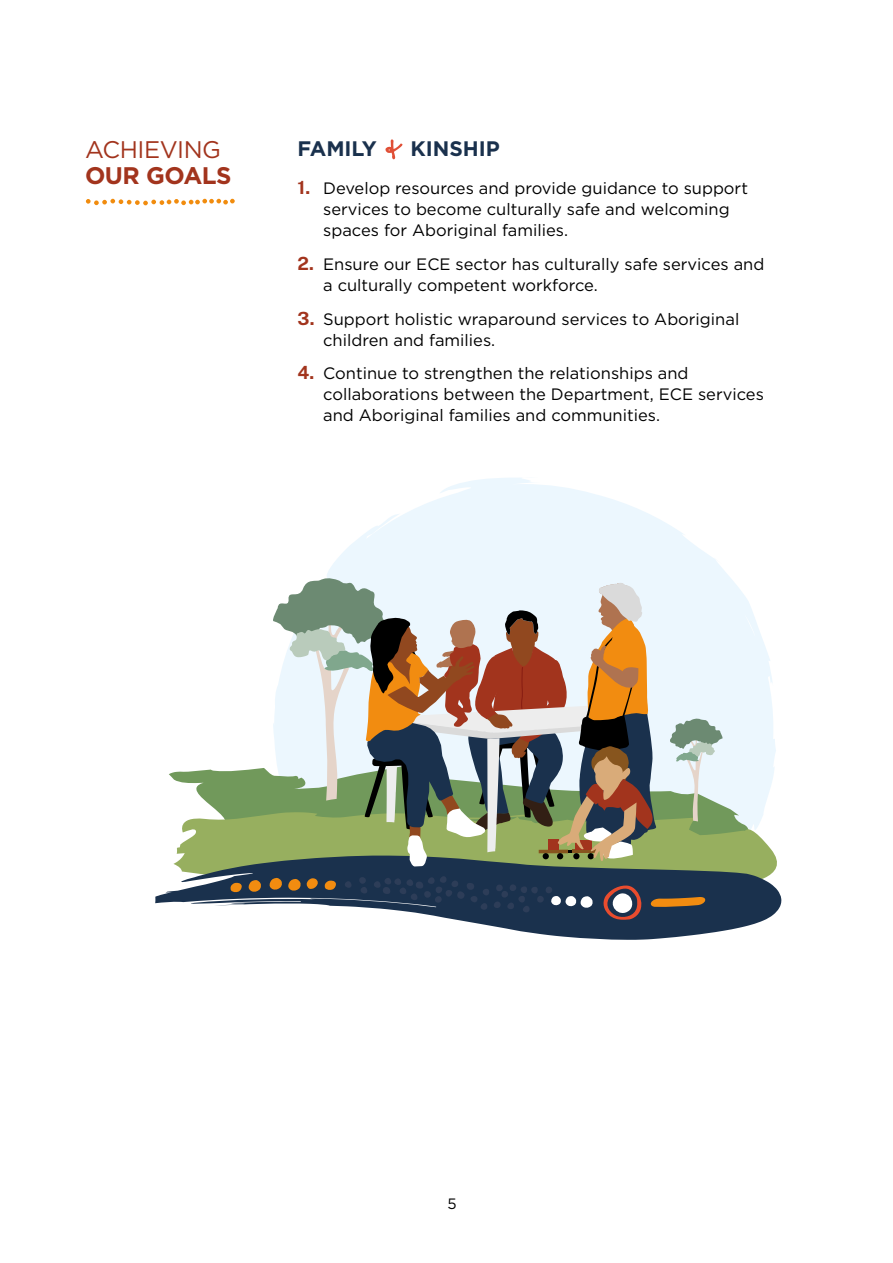
<style>
.page{position:relative;width:893px;height:1263px;background:#fff}
.page>*{position:absolute;margin:0;border:0;box-sizing:border-box;transform-origin:0 0}
.All_caps_Subs_H2{font:24px/25.5px "Gotham";letter-spacing:-.02em;color:#a2341d}
.t1{font:700 21px "Gotham";color:#1a314d}
.Numbered_Gotham{font:16.5px/21px "Gotham";color:#000}
.t2{font:15px "Gotham";color:#000}
.s1{font-weight:700}
.s2{color:#fff}
.s3{font-family:"Public Sans";font-weight:700;font-size:18.15px;color:#a2341d}
</style>
<div class="page">
<svg style="left:327px;top:478px;width:449px;height:334px;fill:#ecf7fe"></svg>
<svg style="left:714px;top:558px;width:8px;height:6px"></svg>
<svg style="left:169px;top:766px;width:582px;height:46px;fill:#71995b"></svg>
<svg style="left:176px;top:812px;width:606px;height:91px;fill:#97af5f"></svg>
<svg style="left:155px;top:855px;width:626px;height:85px"></svg>
<svg style="left:344px;top:881px;width:8px;height:7px"></svg>
<svg style="left:359px;top:876px;width:234px;height:36px;background:#283d58"></svg>
<svg style="left:269px;top:878px;width:13px;height:12px"></svg>
<svg style="left:248px;top:880px;width:13px;height:12px"></svg>
<svg style="left:230px;top:882px;width:12px;height:11px"></svg>
<svg style="left:288px;top:879px;width:13px;height:12px"></svg>
<svg style="left:324px;top:880px;width:12px;height:11px"></svg>
<svg style="left:307px;top:878px;width:11px;height:11px"></svg>
<svg style="left:601px;top:884px;width:105px;height:36px;background:#574d51"></svg>
<svg style="left:669px;top:718px;width:54px;height:103px;background:#b5c9b9"></svg>
<svg style="left:271px;top:577px;width:385px;height:289px;background:#a7a18c"></svg>
<svg style="left:86px;top:199px;width:149px;height:6px"></svg>
<svg style="left:385px;top:139px;width:18px;height:21px"></svg>
<h2 class="All_caps_Subs_H2" style="left:85px;top:137px;width:148px">ACHIEVING<br><span class="s1">OUR GOALS</span></h2>
<h3 class="t1" style="left:298px;top:135px;width:204px">FAMILY <span class="s2">&amp;</span> KINSHIP</h3>
<p class="Numbered_Gotham" style="left:323px;top:177px;width:426px;text-indent:-26px"><span class="s3">1.</span> Develop resources and provide guidance to support services to become culturally safe and welcoming spaces for Aboriginal families.</p>
<p class="Numbered_Gotham" style="left:323px;top:253px;width:443px;text-indent:-26px"><span class="s3">2.</span> Ensure our ECE sector has culturally safe services and a culturally competent workforce.</p>
<p class="Numbered_Gotham" style="left:323px;top:308px;width:418px;text-indent:-26px"><span class="s3">3.</span> Support holistic wraparound services to Aboriginal children and families.</p>
<p class="Numbered_Gotham" style="left:323px;top:363px;width:442px;text-indent:-26px"><span class="s3">4.</span> Continue to strengthen the relationships and collaborations between the Department, ECE services and Aboriginal families and communities.</p>
<p class="t2" style="left:448px;top:1194px;width:11px">5</p>
</div>
